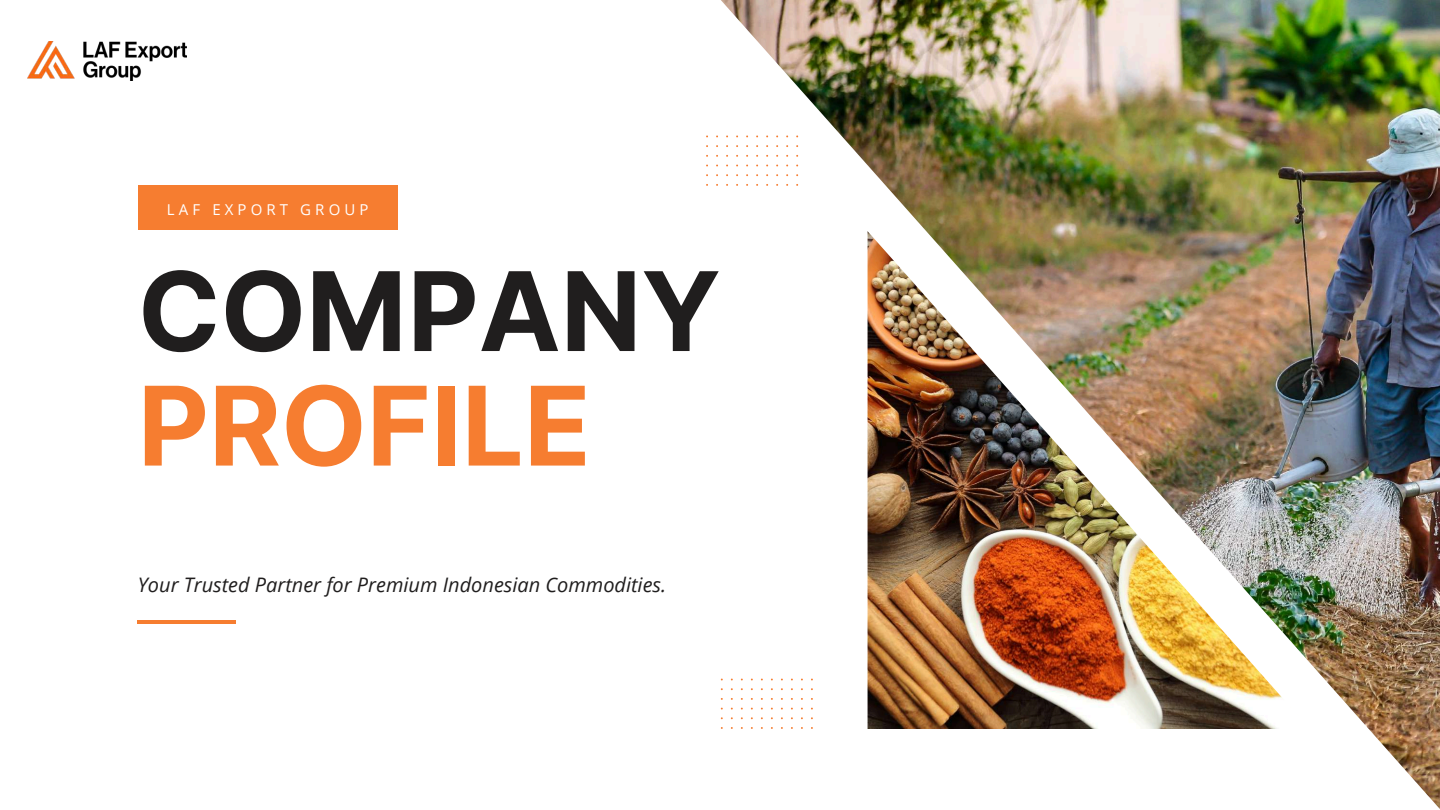
<style>
.page{position:relative;width:1440px;height:810px;background:#fff}
.page>*{position:absolute;margin:0;border:0;box-sizing:border-box;transform-origin:0 0}
.t1{font:700 109.7px "Inter";color:#201e1e}
.t2{font:700 109.7px "Inter";color:#f67d30}
.t3{font:italic 20px "Open Sans";color:#201e1e}
.t4{font:15px "Open Sans";letter-spacing:.275em;color:#fff}
</style>
<div class="page">
<img style="left:721px;top:0;width:719px;height:809px">
<img style="left:868px;top:231px;width:442px;height:498px">
<div style="left:138px;top:186px;width:260px;height:44px;background:#f67d30"></div>
<hr style="left:138px;top:620px;width:98px;height:4px;background:#f67d30">
<svg style="left:706px;top:135px;width:92px;height:51px"></svg>
<svg style="left:721px;top:679px;width:92px;height:50px"></svg>
<img style="left:28px;top:41px;width:159px;height:40px">
<p class="t4" style="left:167px;top:199px;width:203px">LAF EXPORT GROUP</p>
<h1 class="t1" style="left:138px;top:246px;width:584px">COMPANY</h1>
<h1 class="t2" style="left:138px;top:360px;width:455px">PROFILE</h1>
<p class="t3" style="left:138px;top:571px;width:530px">Your Trusted Partner for Premium Indonesian Commodities.</p>
</div>
